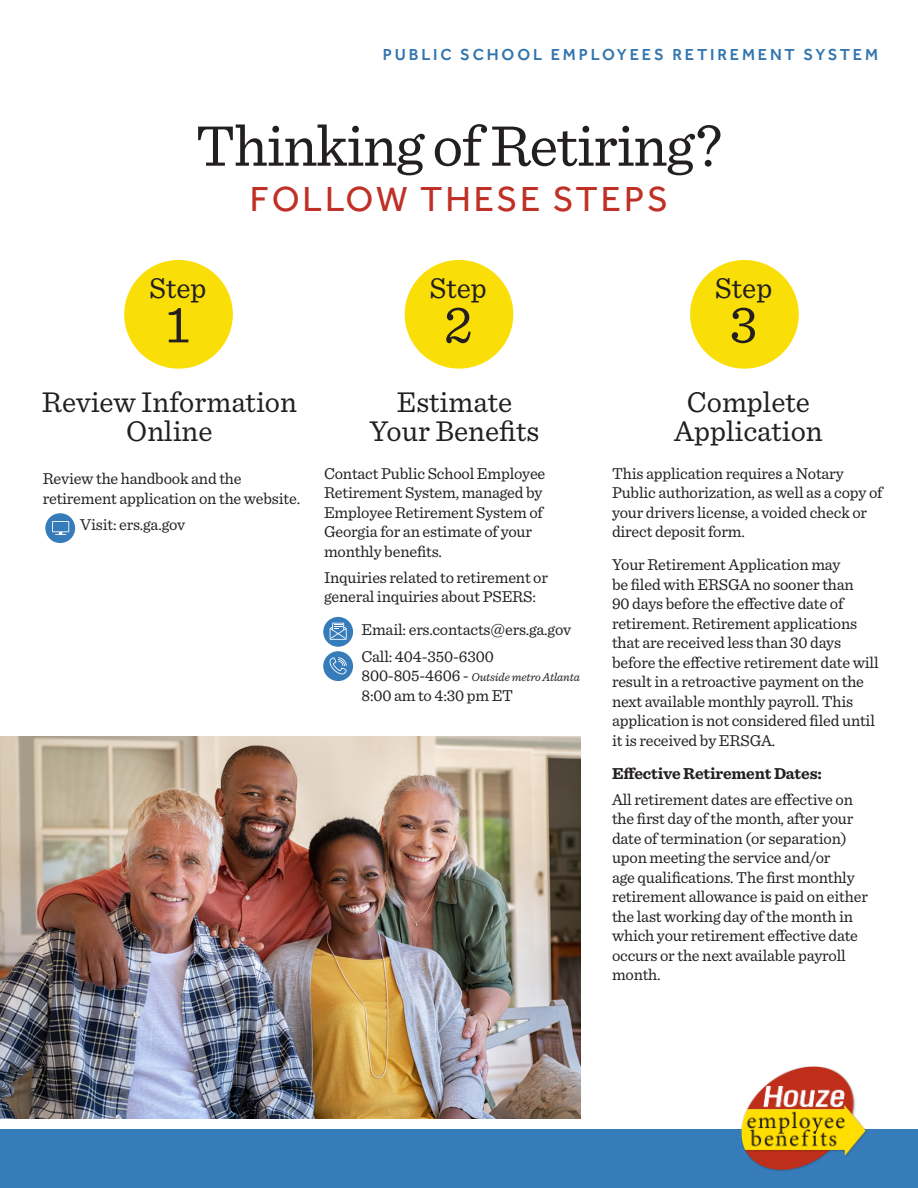
<style>
.page{position:relative;width:918px;height:1188px;background:#fff}
.page>*{position:absolute;margin:0;border:0;box-sizing:border-box;transform-origin:0 0}
.t1{font:60px "Sentinel";letter-spacing:-.02em;color:#231f20}
.t2{font:54px "Sentinel";color:#231f20}
.t3{font:36px "Effra";letter-spacing:.08em;color:#bf3026}
.t4{font:30px/28.5px "Sentinel";color:#231f20;text-align:center}
.t5{font:16.5px/19.5px "Sentinel";letter-spacing:-.01em;color:#231f20}
.t6{font:500 16.5px "Effra";letter-spacing:.17em;color:#3275af}
.t7{font:700 16.5px "Sentinel";letter-spacing:-.01em;color:#231f20}
.t8{font:italic 12px "Sentinel";letter-spacing:-.01em;color:#231f20}
.s1{font-style:normal;font-size:16.5px}
</style>
<div class="page">
<img style="left:0;top:737px;width:580px;height:382px">
<div style="left:0;top:1129px;width:918px;height:59px;background:#367cba"></div>
<img style="left:741px;top:1066px;width:126px;height:105px">
<div style="left:124px;top:260px;width:109px;height:109px;background:#fade07;border-radius:50%"></div>
<div style="left:405px;top:260px;width:108px;height:109px;background:#fade07;border-radius:50%"></div>
<div style="left:690px;top:260px;width:109px;height:109px;background:#fade07;border-radius:50%"></div>
<div style="left:323px;top:651px;width:30px;height:30px;background:#367cba;border-radius:50%"></div>
<div style="left:323px;top:617px;width:30px;height:30px;background:#367cba;border-radius:50%"></div>
<div style="left:45px;top:513px;width:30px;height:30px;background:#367cba;border-radius:50%"></div>
<svg style="left:330px;top:657px;width:17px;height:17px"></svg>
<svg style="left:52px;top:521px;width:17px;height:14px"></svg>
<svg style="left:330px;top:623px;width:17px;height:17px"></svg>
<p class="t6" style="left:383px;top:44px;width:497px">PUBLIC SCHOOL EMPLOYEES RETIREMENT SYSTEM</p>
<p class="t1" style="left:195px;top:101px;width:528px">Thinking of Retiring?</p>
<p class="t3" style="left:250px;top:178px;width:420px">FOLLOW THESE STEPS</p>
<p class="t4" style="left:149px;top:272px;width:59px">Step</p>
<p class="t2" style="left:166px;top:284px;width:25px">1</p>
<p class="t4" style="left:42px;top:386px;width:257px">Review Information</p>
<p class="t4" style="left:126px;top:415px;width:88px">Online</p>
<p class="t5" style="left:43px;top:468px;width:259px">Review the handbook and the retirement application on the website.</p>
<p class="t5" style="left:80px;top:514px;width:107px">Visit: ers.ga.gov</p>
<p class="t4" style="left:430px;top:272px;width:59px">Step</p>
<p class="t2" style="left:444px;top:284px;width:31px">2</p>
<p class="t4" style="left:397px;top:386px;width:117px">Estimate</p>
<p class="t4" style="left:370px;top:415px;width:171px">Your Benefits</p>
<p class="t5" style="left:324px;top:462px;width:223px">Contact Public School Employee<br>Retirement System, managed by<br>Employee Retirement System of<br>Georgia for an estimate of your monthly benefits.</p>
<p class="t5" style="left:324px;top:567px;width:226px">Inquiries related to retirement or general inquiries about PSERS:</p>
<p class="t5" style="left:362px;top:619px;width:211px">Email: ers.contacts@ers.ga.gov</p>
<p class="t5" style="left:362px;top:645px;width:134px">Call: 404-350-6300</p>
<p class="t8" style="left:362px;top:668px;width:220px"><span class="s1">800-805-4606 -</span> Outside metro Atlanta</p>
<p class="t5" style="left:362px;top:684px;width:153px">8:00 am to 4:30 pm ET</p>
<p class="t4" style="left:715px;top:272px;width:59px">Step</p>
<p class="t2" style="left:730px;top:284px;width:29px">3</p>
<p class="t4" style="left:674px;top:386px;width:150px">Complete<br>Application</p>
<p class="t5" style="left:612px;top:462px;width:272px">This application requires a Notary Public authorization, as well as a copy of your drivers license, a voided check or direct deposit form.</p>
<p class="t5" style="left:612px;top:554px;width:268px">Your Retirement Application may<br>be filed with ERSGA no sooner than<br>90 days before the effective date of retirement. Retirement applications that are received less than 30 days before the effective retirement date will result in a retroactive payment on the next available monthly payroll. This application is not considered filed until it is received by ERSGA.</p>
<p class="t7" style="left:612px;top:760px;width:211px">Effective Retirement Dates:</p>
<p class="t5" style="left:612px;top:789px;width:257px">All retirement dates are effective on the first day of the month, after your date of termination (or separation) upon meeting the service and/or<br>age qualifications. The first monthly retirement allowance is paid on either the last working day of the month in which your retirement effective date occurs or the next available payroll month.</p>
</div>
